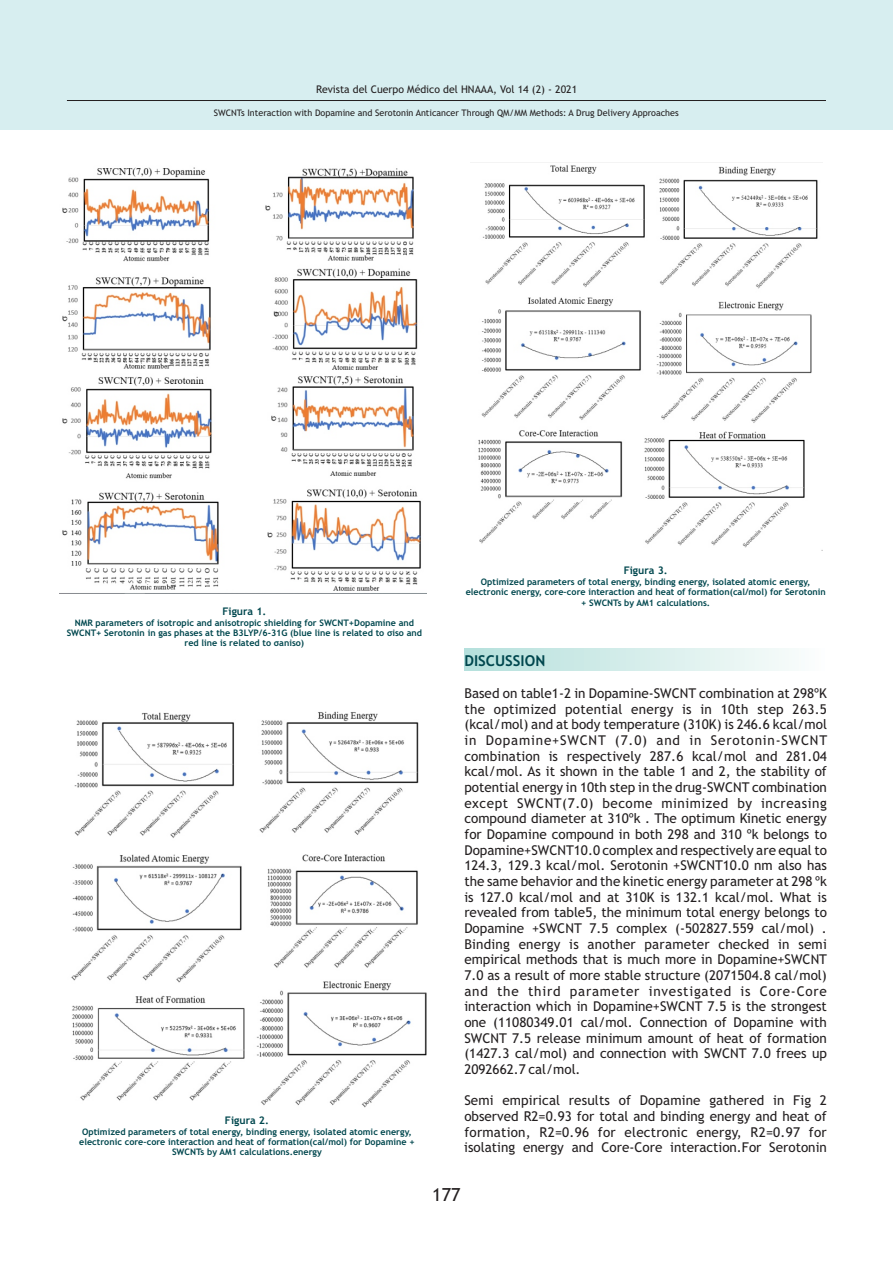
<style>
.page{position:relative;width:893px;height:1263px;background:#fff}
.page>*{position:absolute;margin:0;border:0;box-sizing:border-box;transform-origin:0 0}
.t1{font:18px "Trebuchet MS";color:#231f20}
.t2{font:700 15px "Trebuchet MS";color:#00474e}
.t3{font:13.5px/15.8px "Trebuchet MS";color:#231f20;text-align:justify}
.t4{font:10.5px "Trebuchet MS";color:#231f20}
.t5{font:700 10.5px "Trebuchet MS";color:#00474e}
.t6{font:700 9px/10.5px "Trebuchet MS";color:#00474e;text-align:center}
.t7{font:9px "Trebuchet MS";color:#231f20}
</style>
<div class="page">
<div style="left:464px;top:649px;width:363px;height:21px;background:linear-gradient(to right,#b4e0db,#fcfdfd)"></div>
<div style="left:0;top:0;width:893px;height:130px;background:#d7eef0"></div>
<hr style="left:67px;top:100px;width:759px;height:1px;background:#231f20">
<img style="left:62px;top:167px;width:359px;height:424px">
<img style="left:71px;top:711px;width:356px;height:397px">
<img style="left:478px;top:165px;width:345px;height:386px">
<p class="t4" style="left:316px;top:86px;width:262px">Revista del Cuerpo Médico del HNAAA, Vol 14 (2) - 2021</p>
<p class="t7" style="left:214px;top:109px;width:466px">SWCNTs Interaction with Dopamine and Serotonin Anticancer Through QM/MM Methods: A Drug Delivery Approaches</p>
<p class="t5" style="left:222px;top:607px;width:45px">Figura 1.</p>
<p class="t6" style="left:67px;top:618px;width:357px">NMR parameters of isotropic and anisotropic shielding for SWCNT+Dopamine and<br>SWCNT+ Serotonin in gas phases at the B3LYP/6-31G (blue line is related to σiso and red line is related to σaniso)</p>
<p class="t5" style="left:225px;top:1116px;width:45px">Figura 2.</p>
<p class="t6" style="left:79px;top:1127px;width:337px">Optimized parameters of total energy, binding energy, isolated atomic energy, electronic core–core interaction and heat of formation(cal/mol) for Dopamine +<br>SWCNTs by AM1 calculations.energy</p>
<p class="t5" style="left:624px;top:566px;width:45px">Figura 3.</p>
<p class="t6" style="left:466px;top:577px;width:362px">Optimized parameters of total energy, binding energy, isolated atomic energy, electronic energy, core–core interaction and heat of formation(cal/mol) for Serotonin + SWCNTs by AM1 calculations.</p>
<p class="t2" style="left:464px;top:655px;width:82px">DISCUSSION</p>
<p class="t3" style="left:464px;top:686px;width:364px">Based on table1-2 in Dopamine-SWCNT combination at 298ºK the optimized potential energy is in 10th step 263.5 (kcal/mol) and at body temperature (310K) is 246.6 kcal/mol in Dopamine+SWCNT (7.0) and in Serotonin-SWCNT combination is respectively 287.6 kcal/mol and 281.04 kcal/mol. As it shown in the table 1 and 2, the stability of potential energy in 10th step in the drug-SWCNT combination except SWCNT(7.0) become minimized by increasing compound diameter at 310ºk . The optimum Kinetic energy for Dopamine compound in both 298 and 310 ºk belongs to Dopamine+SWCNT10.0 complex and respectively are equal to 124.3, 129.3 kcal/mol. Serotonin +SWCNT10.0 nm also has the same behavior and the kinetic energy parameter at 298 ºk is 127.0 kcal/mol and at 310K is 132.1 kcal/mol. What is revealed from table5, the minimum total energy belongs to Dopamine +SWCNT 7.5 complex (-502827.559 cal/mol) .<br>Binding energy is another parameter checked in semi empirical methods that is much more in Dopamine+SWCNT 7.0 as a result of more stable structure (2071504.8 cal/mol) and the third parameter investigated is Core-Core interaction which in Dopamine+SWCNT 7.5 is the strongest one (11080349.01 cal/mol. Connection of Dopamine with SWCNT 7.5 release minimum amount of heat of formation (1427.3 cal/mol) and connection with SWCNT 7.0 frees up 2092662.7 cal/mol.</p>
<p class="t3" style="left:464px;top:1094px;width:364px">Semi empirical results of Dopamine gathered in Fig 2 observed R2=0.93 for total and binding energy and heat of formation, R2=0.96 for electronic energy, R2=0.97 for isolating energy and Core-Core interaction.For Serotonin</p>
<h1 class="t1" style="left:432px;top:1187px;width:30px">177</h1>
</div>
